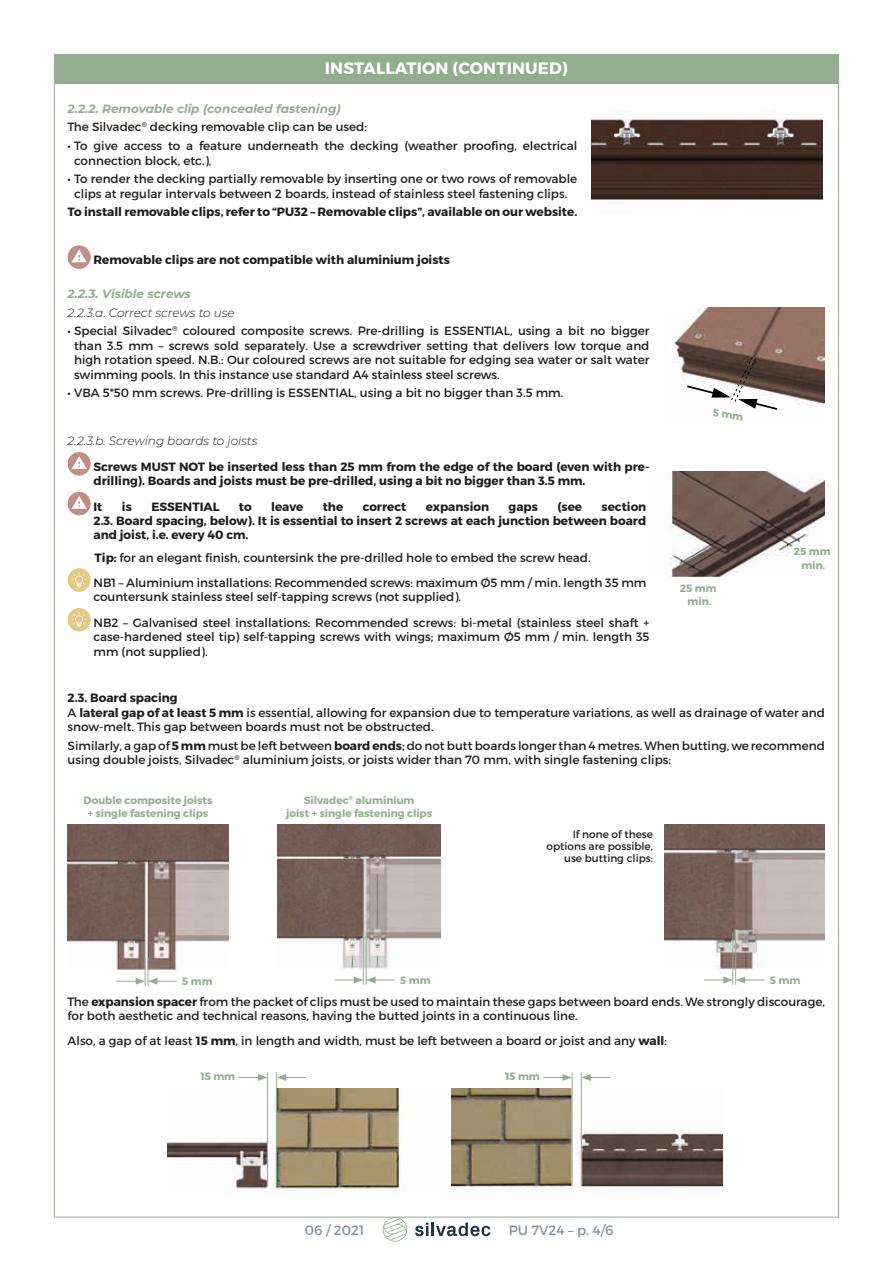
<style>
.page{position:relative;width:893px;height:1263px;background:#fff}
.page>*{position:absolute;margin:0;border:0;box-sizing:border-box;transform-origin:0 0}
.t1{font:700 16.5px "Montserrat";letter-spacing:.01em;color:#fff}
.t2{font:13.5px "Montserrat";color:#8592a5}
.t3{font:12px/14.4px "Montserrat";color:#1d1d1b}
.t4{font:700 12px/14.4px "Montserrat";color:#1d1d1b}
.t5{font:italic 300 12px "Montserrat";color:#1d1d1b}
.t6{font:italic 700 12px "Montserrat";color:#92ae8f}
.t7{font:700 10.5px/13.5px "Montserrat";color:#92ae8f;text-align:center}
.t8{font:10.5px/12px "Montserrat";color:#1d1d1b;text-align:right}
.s1{font-weight:700;font-style:italic;color:#92ae8f}
.s2{font-weight:700}
</style>
<div class="page">
<img style="left:592px;top:111px;width:230px;height:89px">
<div style="left:54px;top:54px;width:785px;height:30px;background:#92ae8f"></div>
<svg style="left:383px;top:1217px;width:24px;height:24px"></svg>
<svg style="left:415px;top:1222px;width:75px;height:14px"></svg>
<div style="left:68px;top:452px;width:23px;height:24px;background:#c28c88;border-radius:50%"></div>
<svg style="left:71px;top:456px;width:16px;height:13px"></svg>
<div style="left:68px;top:492px;width:23px;height:23px;background:#c28c88;border-radius:50%"></div>
<svg style="left:71px;top:496px;width:16px;height:13px"></svg>
<div style="left:68px;top:568px;width:23px;height:24px;background:#e3ca87;border-radius:50%"></div>
<svg style="left:71px;top:572px;width:16px;height:16px"></svg>
<div style="left:68px;top:608px;width:23px;height:23px;background:#e3ca87;border-radius:50%"></div>
<svg style="left:71px;top:612px;width:16px;height:15px"></svg>
<svg style="left:68px;top:245px;width:23px;height:24px"></svg>
<svg style="left:71px;top:249px;width:16px;height:13px"></svg>
<img style="left:673px;top:308px;width:152px;height:97px">
<img style="left:670px;top:471px;width:155px;height:105px">
<img style="left:68px;top:824px;width:160px;height:133px">
<img style="left:278px;top:824px;width:163px;height:145px">
<img style="left:168px;top:1089px;width:238px;height:101px">
<img style="left:451px;top:1089px;width:271px;height:101px">
<img style="left:664px;top:824px;width:161px;height:145px">
<svg style="left:116px;top:957px;width:61px;height:29px"></svg>
<hr style="left:363px;top:932px;width:1px;height:53px;background:#92ae8f">
<hr style="left:366px;top:932px;width:1px;height:53px;background:#92ae8f">
<svg style="left:334px;top:976px;width:61px;height:7px"></svg>
<hr style="left:732px;top:932px;width:1px;height:53px;background:#92ae8f">
<hr style="left:735px;top:932px;width:1px;height:53px;background:#92ae8f">
<svg style="left:704px;top:976px;width:61px;height:7px"></svg>
<hr style="left:276px;top:1072px;width:1px;height:114px;background:#92ae8f">
<hr style="left:267px;top:1072px;width:1px;height:114px;background:#92ae8f">
<svg style="left:277px;top:1074px;width:29px;height:7px"></svg>
<svg style="left:238px;top:1074px;width:29px;height:7px"></svg>
<hr style="left:581px;top:1072px;width:1px;height:114px;background:#92ae8f">
<hr style="left:572px;top:1072px;width:1px;height:114px;background:#92ae8f">
<svg style="left:581px;top:1074px;width:29px;height:7px"></svg>
<svg style="left:543px;top:1074px;width:29px;height:7px"></svg>
<svg style="left:685px;top:356px;width:94px;height:54px"></svg>
<h1 class="t1" style="left:325px;top:58px;width:244px">INSTALLATION (CONTINUED)</h1>
<p class="t3" style="left:68px;top:99px;width:301px;line-height:18.6px"><span class="s1">2.2.2. Removable clip (concealed fastening)<br></span>The Silvadec<sup>®</sup> decking removable clip can be used:</p>
<p class="t3" style="left:74px;top:139px;width:505px;text-indent:-6px">• To give access to a feature underneath the decking (weather proofing, electrical connection block, etc.),</p>
<p class="t3" style="left:68px;top:172px;width:511px;text-align:center">• To render the decking partially removable by inserting one or two rows of removable clips at regular intervals between 2 boards, instead of stainless steel fastening clips.</p>
<p class="t4" style="left:68px;top:205px;width:511px">To install removable clips, refer to “PU32 – Removable clips”, available on our website.</p>
<p class="t4" style="left:93px;top:253px;width:358px">Removable clips are not compatible with aluminium joists</p>
<p class="t6" style="left:68px;top:285px;width:125px">2.2.3. Visible screws</p>
<p class="t5" style="left:68px;top:304px;width:169px">2.2.3.a. Correct screws to use</p>
<p class="t3" style="left:74px;top:324px;width:577px;text-align:justify;text-indent:-6px">• Special Silvadec<sup>®</sup> coloured composite screws. Pre-drilling is ESSENTIAL, using a bit no bigger than 3.5 mm – screws sold separately. Use a screwdriver setting that delivers low torque and high rotation speed. N.B.: Our coloured screws are not suitable for edging sea water or salt water swimming pools. In this instance use standard A4 stainless steel screws.</p>
<p class="t3" style="left:68px;top:386px;width:497px">• VBA 5*50 mm screws. Pre-drilling is ESSENTIAL, using a bit no bigger than 3.5 mm.</p>
<p class="t5" style="left:68px;top:433px;width:191px">2.2.3.b. Screwing boards to joists</p>
<p class="t4" style="left:93px;top:459px;width:558px">Screws MUST NOT be inserted less than 25 mm from the edge of the board (even with pre&shy;drilling). Boards and joists must be pre-drilled, using a bit no bigger than 3.5 mm.</p>
<p class="t4" style="left:93px;top:499px;width:11px">It</p>
<p class="t4" style="left:122px;top:499px;width:11px">is</p>
<p class="t4" style="left:151px;top:499px;width:70px">ESSENTIAL</p>
<p class="t4" style="left:239px;top:499px;width:14px">to</p>
<p class="t4" style="left:271px;top:499px;width:34px">leave</p>
<p class="t4" style="left:323px;top:499px;width:22px">the</p>
<p class="t4" style="left:363px;top:499px;width:45px">correct</p>
<p class="t4" style="left:426px;top:499px;width:65px">expansion</p>
<p class="t4" style="left:509px;top:499px;width:31px">gaps</p>
<p class="t4" style="left:557px;top:499px;width:26px">(see</p>
<p class="t4" style="left:93px;top:499px;width:554px;text-align:justify;text-indent:508px">section 2.3. Board spacing, below). It is essential to insert 2 screws at each junction between board and joist, i.e. every 40 cm.</p>
<p class="t3" style="left:93px;top:545px;width:554px;line-height:25.3px"><span class="s2">Tip:</span> for an elegant finish, countersink the pre-drilled hole to embed the screw head.<br>NB1 – Aluminium installations: Recommended screws: maximum Ø5 mm / min. length 35 mm</p>
<p class="t3" style="left:93px;top:584px;width:557px;line-height:25.3px">countersunk stainless steel self-tapping screws (not supplied).<br>NB2 – Galvanised steel installations: Recommended screws: bi-metal (stainless steel shaft +</p>
<p class="t3" style="left:93px;top:630px;width:558px">case-hardened steel tip) self-tapping screws with wings; maximum Ø5 mm / min. length 35 mm (not supplied).</p>
<p class="t3" style="left:68px;top:691px;width:759px"><span class="s2">2.3. Board spacing<br></span>A <span class="s2">lateral gap of at least 5 mm</span> is essential, allowing for expansion due to temperature variations, as well as drainage of water and snow-melt. This gap between boards must not be obstructed.</p>
<p class="t3" style="left:68px;top:738px;width:759px">Similarly, a gap of <span class="s2">5 mm</span> must be left between <span class="s2">board ends</span>; do not butt boards longer than 4 metres. When butting, we recommend using double joists, Silvadec<sup>®</sup> aluminium joists, or joists wider than 70 mm, with single fastening clips:</p>
<p class="t7" style="left:794px;top:545px;width:38px">25 mm min.</p>
<p class="t7" style="left:680px;top:582px;width:38px">25 mm min.</p>
<p class="t7" style="left:84px;top:793px;width:130px">Double composite joists + single fastening clips</p>
<p class="t7" style="left:286px;top:793px;width:148px">Silvadec<sup>®</sup> aluminium<br>joist + single fastening clips</p>
<p class="t8" style="left:546px;top:829px;width:108px">If none of these options are possible, use butting clips:</p>
<p class="t7" style="left:182px;top:974px;width:32px">5 mm</p>
<p class="t7" style="left:400px;top:973px;width:32px">5 mm</p>
<p class="t7" style="left:770px;top:973px;width:32px">5 mm</p>
<p class="t3" style="left:68px;top:994px;width:759px">The <span class="s2">expansion spacer</span> from the packet of clips must be used to maintain these gaps between board ends. We strongly discourage, for both aesthetic and technical reasons, having the butted joints in a continuous line.</p>
<p class="t3" style="left:68px;top:1033px;width:601px">Also, a gap of at least <span class="s2">15 mm</span>, in length and width, must be left between a board or joist and any <span class="s2">wall</span>:</p>
<p class="t7" style="left:200px;top:1070px;width:36px">15 mm</p>
<p class="t7" style="left:505px;top:1070px;width:36px">15 mm</p>
<p class="t2" style="left:305px;top:1221px;width:61px">06 / 2021</p>
<p class="t2" style="left:509px;top:1221px;width:106px">PU 7V24 – p. 4/6</p>
</div>
